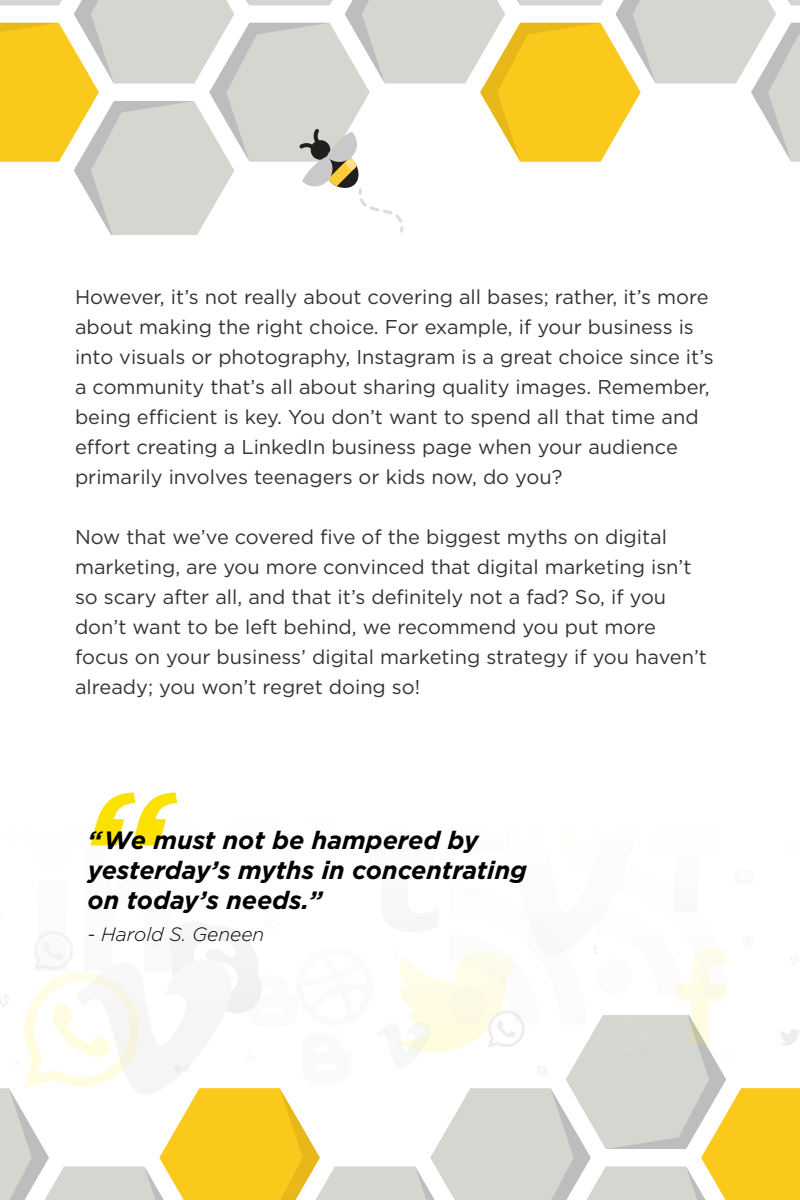
<style>
.page{position:relative;width:800px;height:1200px;background:#fff}
.page>*{position:absolute;margin:0;border:0;box-sizing:border-box;transform-origin:0 0}
.t1{font:italic 700 164.53px "Gotham";color:#fae100}
.t2{font:italic 700 25px/30px "Gotham";color:#000}
.t3{font:20px/30px "Gotham";color:#333}
.t4{font:italic 300 19.25px "Gotham";color:#000}
</style>
<div class="page">
<svg style="left:0;top:0;width:800px;height:235px"></svg>
<svg style="left:0;top:931px;width:800px;height:269px"></svg>
<p class="t3" style="left:75px;top:282px;width:640px">However, it’s not really about covering all bases; rather, it’s more about making the right choice. For example, if your business is into visuals or photography, Instagram is a great choice since it’s a community that’s all about sharing quality images. Remember, being efficient is key. You don’t want to spend all that time and effort creating a LinkedIn business page when your audience primarily involves teenagers or kids now, do you?</p>
<p class="t3" style="left:75px;top:522px;width:633px">Now that we’ve covered five of the biggest myths on digital marketing, are you more convinced that digital marketing isn’t so scary after all, and that it’s definitely not a fad? So, if you don’t want to be left behind, we recommend you put more focus on your business’ digital marketing strategy if you haven’t already; you won’t regret doing so!</p>
<p class="t1" style="left:75px;top:755px;width:96px">“</p>
<p class="t2" style="left:88px;top:824px;width:441px">“We must not be hampered by yesterday’s myths in concentrating on today’s needs.”</p>
<p class="t4" style="left:88px;top:924px;width:178px">- Harold S. Geneen</p>
</div>
